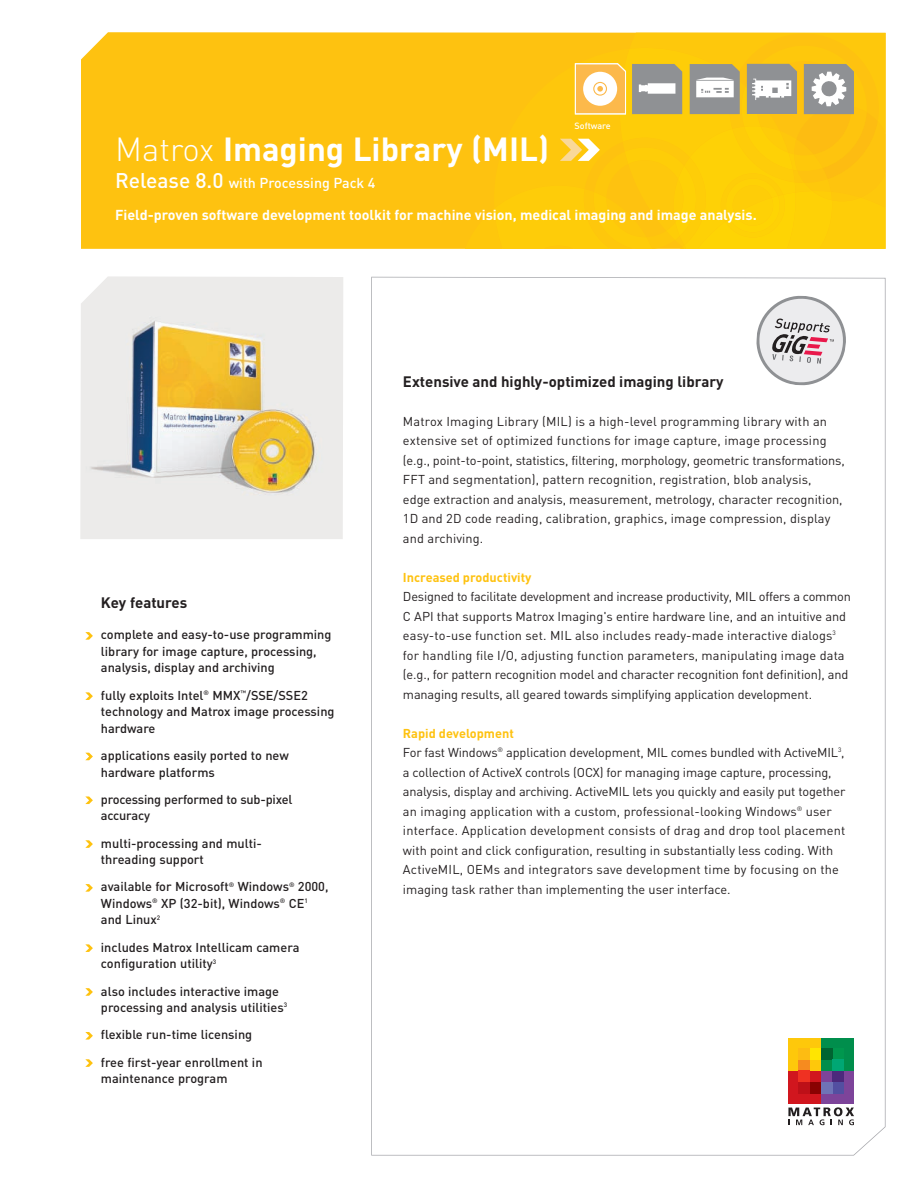
<style>
.page{position:relative;width:918px;height:1188px;background:#fff}
.page>*{position:absolute;margin:0;border:0;box-sizing:border-box;transform-origin:0 0}
.t1{font:700 33px "DIN";color:#fff}
.t2{font:700 15px "DIN";color:#231f20}
.t3{font:700 14.25px "DIN";color:#fff}
.t4{font:500 14.25px "DIN";color:#fff}
.t5{font:12.75px/19.5px "DIN";color:#231f20}
.t6{font:500 12.75px/16.5px "DIN";color:#231f20}
.t7{font:700 12.75px "DIN";color:#fec210}
.t8{font:500 9px "DIN";color:#fff}
.s1{font-weight:300}
.s2{font-size:21px}
.s3{font-weight:700;color:#fec210}
</style>
<div class="page">
<img style="left:80px;top:276px;width:263px;height:263px">
<svg style="left:371px;top:277px;width:515px;height:879px"></svg>
<div style="left:81px;top:32px;width:548px;height:217px;background:#fec210"></div>
<svg style="left:629px;top:32px;width:257px;height:14px;fill:#fec80c"></svg>
<svg style="left:85px;top:1059px;width:8px;height:8px"></svg>
<svg style="left:85px;top:1032px;width:8px;height:8px"></svg>
<svg style="left:85px;top:988px;width:8px;height:8px"></svg>
<svg style="left:85px;top:944px;width:8px;height:8px"></svg>
<svg style="left:85px;top:884px;width:8px;height:8px"></svg>
<svg style="left:85px;top:840px;width:8px;height:8px"></svg>
<svg style="left:85px;top:796px;width:8px;height:8px"></svg>
<svg style="left:85px;top:753px;width:8px;height:7px"></svg>
<svg style="left:85px;top:692px;width:8px;height:8px"></svg>
<svg style="left:85px;top:632px;width:8px;height:8px"></svg>
<svg style="left:464px;top:46px;width:422px;height:203px"></svg>
<div style="left:787px;top:1036px;width:68px;height:95px;background:#fff"></div>
<div style="left:788px;top:1038px;width:33px;height:33px;background:#fec80b"></div>
<div style="left:788px;top:1071px;width:33px;height:33px;background:#d1161e"></div>
<div style="left:821px;top:1071px;width:33px;height:33px;background:#7d449a"></div>
<div style="left:821px;top:1038px;width:33px;height:33px;background:#008e4c"></div>
<div style="left:810px;top:1048px;width:11px;height:11px;background:#ffe501"></div>
<div style="left:833px;top:1082px;width:11px;height:12px;background:#534fa1"></div>
<div style="left:833px;top:1071px;width:11px;height:11px;background:#4c297c"></div>
<div style="left:833px;top:1048px;width:11px;height:11px;background:#00974e"></div>
<div style="left:821px;top:1048px;width:12px;height:11px;background:#006431"></div>
<div style="left:798px;top:1059px;width:12px;height:12px;background:#f68b1f"></div>
<div style="left:798px;top:1048px;width:12px;height:11px;background:#fdbc12"></div>
<div style="left:798px;top:1082px;width:12px;height:12px;background:#bd1018"></div>
<div style="left:798px;top:1071px;width:12px;height:11px;background:#ef3122"></div>
<div style="left:810px;top:1082px;width:11px;height:12px;background:#890202"></div>
<div style="left:821px;top:1082px;width:12px;height:12px;background:#6f73b6"></div>
<div style="left:833px;top:1059px;width:11px;height:12px;background:#00a774"></div>
<svg style="left:788px;top:1107px;width:66px;height:18px"></svg>
<svg style="left:755px;top:295px;width:91px;height:91px"></svg>
<p class="t8" style="left:575px;top:120px;width:38px">Software</p>
<h1 class="t1" style="left:115px;top:130px;width:436px"><span class="s1">Matrox</span> Imaging Library (MIL)</h1>
<p class="t4" style="left:115px;top:175px;width:262px"><span class="s2">Release 8.0</span> with Processing Pack 4</p>
<p class="t3" style="left:115px;top:207px;width:643px">Field-proven software development toolkit for machine vision, medical imaging and image analysis.</p>
<p class="t2" style="left:101px;top:594px;width:88px">Key features</p>
<p class="t6" style="left:101px;top:627px;width:232px">complete and easy-to-use programming library for image capture, processing, analysis, display and archiving</p>
<p class="t6" style="left:101px;top:687px;width:235px">fully exploits Intel<sup>®</sup> MMX<sup>™</sup>/SSE/SSE2 technology and Matrox image processing hardware</p>
<p class="t6" style="left:101px;top:747px;width:189px">applications easily ported to new hardware platforms</p>
<p class="t6" style="left:101px;top:791px;width:193px">processing performed to sub-pixel accuracy</p>
<p class="t6" style="left:101px;top:835px;width:162px">multi-processing and multi&shy;threading support</p>
<p class="t6" style="left:101px;top:879px;width:229px">available for Microsoft<sup>®</sup> Windows<sup>®</sup> 2000,<br>Windows<sup>®</sup> XP (32-bit), Windows<sup>®</sup> CE<sup>1 </sup>and Linux<sup>2</sup></p>
<p class="t6" style="left:101px;top:939px;width:200px">includes Matrox Intellicam camera configuration utility<sup>3</sup></p>
<p class="t6" style="left:101px;top:983px;width:188px">also includes interactive image processing and analysis utilities<sup>3</sup></p>
<p class="t6" style="left:101px;top:1021px;width:163px;line-height:27.3px">flexible run-time licensing free first-year enrollment in</p>
<p class="t6" style="left:101px;top:1070px;width:128px">maintenance program</p>
<p class="t2" style="left:403px;top:373px;width:322px">Extensive and highly-optimized imaging library</p>
<p class="t5" style="left:403px;top:411px;width:443px">Matrox Imaging Library (MIL) is a high-level programming library with an extensive set of optimized functions for image capture, image processing (e.g., point-to-point, statistics, filtering, morphology, geometric transformations, FFT and segmentation), pattern recognition, registration, blob analysis,<br>edge extraction and analysis, measurement, metrology, character recognition, 1D and 2D code reading, calibration, graphics, image compression, display and archiving.</p>
<p class="t7" style="left:403px;top:570px;width:130px">Increased productivity</p>
<p class="t5" style="left:403px;top:587px;width:450px">Designed to facilitate development and increase productivity, MIL offers a common C API that supports Matrox Imaging's entire hardware line, and an intuitive and easy-to-use function set. MIL also includes ready-made interactive dialogs<sup>3 </sup>for handling file I/O, adjusting function parameters, manipulating image data (e.g., for pattern recognition model and character recognition font definition), and managing results, all geared towards simplifying application development.</p>
<p class="t5" style="left:403px;top:723px;width:444px"><span class="s3">Rapid development<br></span>For fast Windows<sup>®</sup> application development, MIL comes bundled with ActiveMIL<sup>3</sup>, a collection of ActiveX controls (OCX) for managing image capture, processing, analysis, display and archiving. ActiveMIL lets you quickly and easily put together an imaging application with a custom, professional-looking Windows<sup>®</sup> user interface. Application development consists of drag and drop tool placement with point and click configuration, resulting in substantially less coding. With ActiveMIL, OEMs and integrators save development time by focusing on the imaging task rather than implementing the user interface.</p>
</div>
